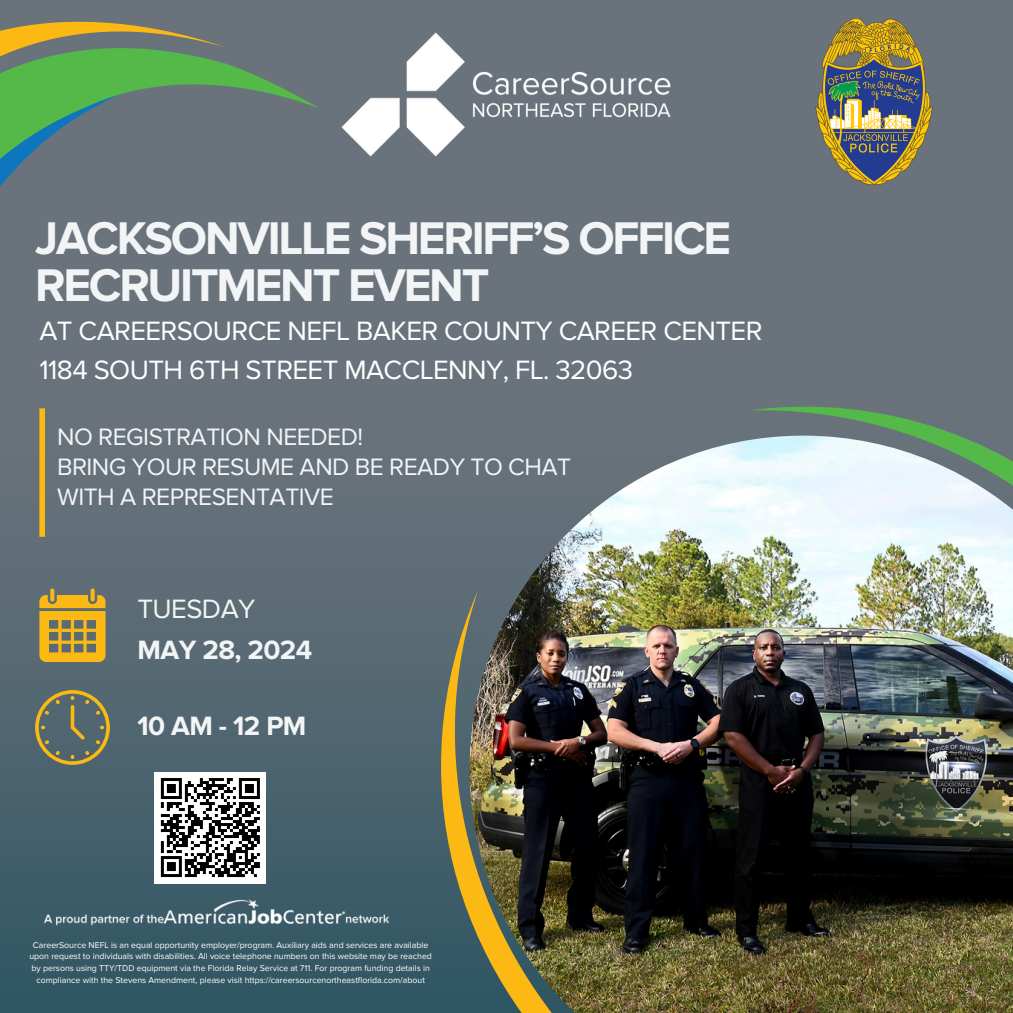
<style>
.page{position:relative;width:1013px;height:1013px;background:#fff}
.page>*{position:absolute;margin:0;border:0;box-sizing:border-box;transform-origin:0 0}
.t1{font:700 47.5px/46.9px "Proxima Nova";letter-spacing:-.045em;color:#f2f4f6}
.t2{font:27.5px/38.5px "Proxima Nova";letter-spacing:-.02em;color:#fff}
.t3{font:700 27.5px "Proxima Nova";letter-spacing:-.02em;color:#f2f4f6}
.t4{font:27.5px "Proxima Nova";letter-spacing:-.02em;color:#f2f4f6}
.t5{font:24.62px/30px "Proxima Nova";letter-spacing:-.02em;color:#f2f4f6}
.t6{font:8.75px/11.6px "Proxima Nova";color:#fff;text-align:center}
</style>
<div class="page">
<div style="left:0;top:0;width:1012px;height:1012px;background:#6a737b"></div>
<div style="left:0;top:409px;width:1012px;height:603px;background:linear-gradient(to bottom,#6f757c,#335865)"></div>
<img style="left:469px;top:435px;width:543px;height:577px">
<img style="left:209px;top:590px;width:760px;height:422px">
<img style="left:648px;top:184px;width:364px;height:614px">
<svg style="left:50px;top:588px;width:4px;height:13px"></svg>
<svg style="left:91px;top:588px;width:4px;height:13px"></svg>
<svg style="left:39px;top:595px;width:66px;height:66px"></svg>
<svg style="left:0;top:64px;width:318px;height:123px"></svg>
<svg style="left:0;top:21px;width:228px;height:113px"></svg>
<div style="left:39px;top:408px;width:6px;height:129px;background:#fdb913"></div>
<img style="left:341px;top:32px;width:330px;height:125px">
<svg style="left:35px;top:690px;width:75px;height:74px;background:#71755e"></svg>
<img style="left:35px;top:891px;width:362px;height:42px">
<div style="left:155px;top:772px;width:111px;height:111px;background:#fff"></div>
<svg style="left:160px;top:778px;width:100px;height:100px"></svg>
<img style="left:815px;top:18px;width:117px;height:166px">
<h1 class="t1" style="left:35px;top:216px;width:697px">JACKSONVILLE SHERIFF’S OFFICE<br>RECRUITMENT EVENT</h1>
<p class="t2" style="left:39px;top:312px;width:724px">AT CAREERSOURCE NEFL BAKER COUNTY CAREER CENTER<br>1184 SOUTH 6TH STREET MACCLENNY, FL. 32063</p>
<h3 class="t5" style="left:57px;top:422px;width:515px">NO REGISTRATION NEEDED!<br>BRING YOUR RESUME AND BE READY TO CHAT<br>WITH A REPRESENTATIVE</h3>
<p class="t4" style="left:137px;top:592px;width:119px">TUESDAY</p>
<h4 class="t3" style="left:137px;top:633px;width:176px">MAY 28, 2024</h4>
<p class="t3" style="left:137px;top:710px;width:170px">10 AM - 12 PM</p>
<p class="t6" style="left:29px;top:939px;width:404px">CareerSource NEFL is an equal opportunity employer/program. Auxiliary aids and services are available upon request to individuals with disabilities. All voice telephone numbers on this website may be reached by persons using TTY/TDD equipment via the Florida Relay Service at 711. For program funding details in compliance with the Stevens Amendment, please visit https://careersourcenortheastflorida.com/about</p>
</div>
